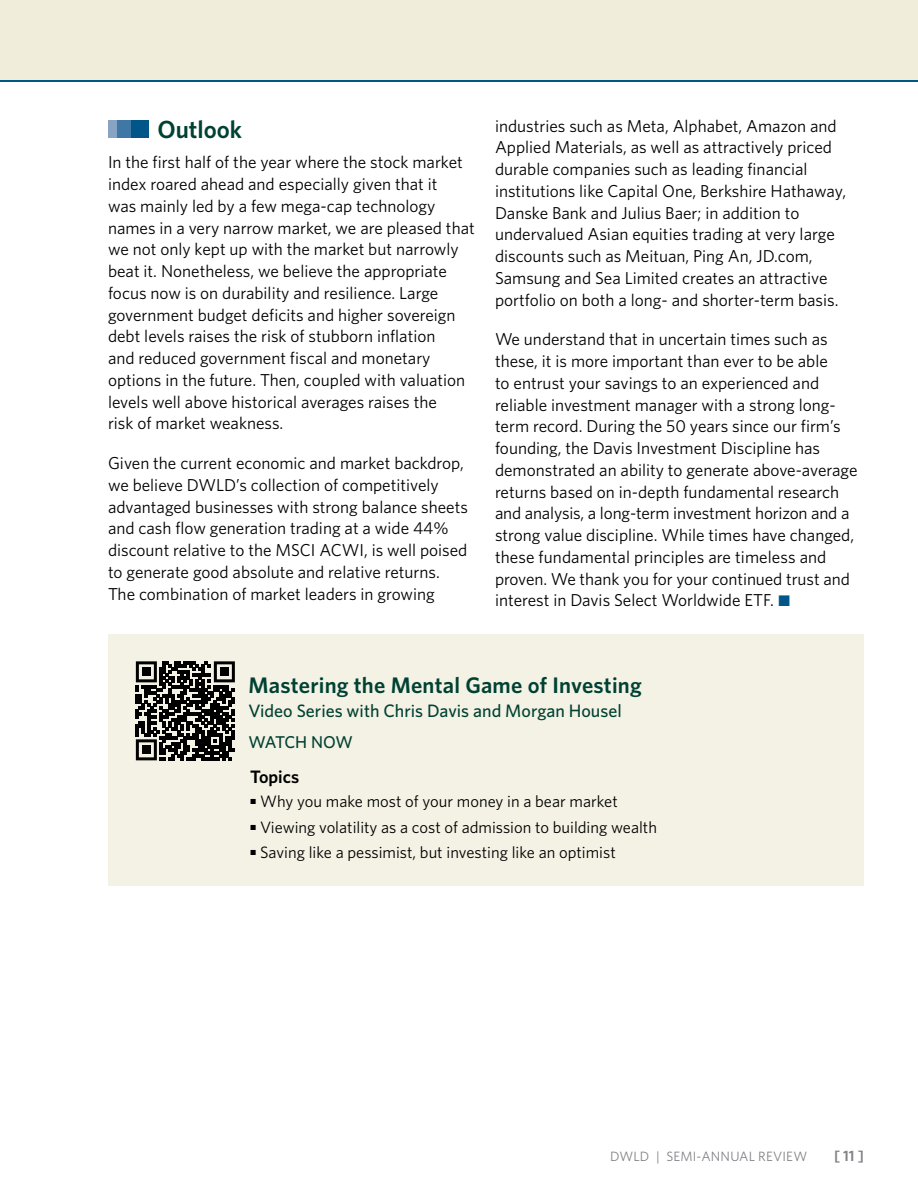
<style>
.page{position:relative;width:918px;height:1188px;background:#fff}
.page>*{position:absolute;margin:0;border:0;box-sizing:border-box;transform-origin:0 0}
.LC_Heading_4{font:600 24.75px "Whitney";color:#004133}
.t1{font:600 22.5px "Whitney";letter-spacing:.01em;color:#004133}
.t2{font:500 18px "Whitney";color:#004133}
.t3{font:600 18px "Whitney";color:#000}
.Body{font:17.25px/21.8px "Whitney";color:#000}
.t4{font:500 17.1px "Whitney";letter-spacing:-.035em;color:#004133}
.t5{font:16.5px "Whitney";color:#000}
.t6{font:600 15px "Whitney";color:#808285}
.t7{font:13.5px "Whitney";letter-spacing:.01em;color:#808285}
.s1{font-family:"Mercury Text G1";color:#005689}
</style>
<div class="page">
<div style="left:0;top:0;width:918px;height:80px;background:#f0eedb"></div>
<hr style="left:0;top:80px;width:918px;height:2px;background:#005689">
<div style="left:131px;top:120px;width:18px;height:18px;background:#005689"></div>
<div style="left:117px;top:120px;width:13px;height:18px;background:#3f78a4"></div>
<div style="left:108px;top:120px;width:9px;height:18px;background:#87a4c5"></div>
<div style="left:108px;top:634px;width:756px;height:252px;background:#f4f2e4"></div>
<div style="left:130px;top:655px;width:111px;height:111px;background:linear-gradient(to right,#f4f2e4,#f4f2e4)"></div>
<svg style="left:136px;top:661px;width:99px;height:99px"></svg>
<div style="left:142px;top:667px;width:9px;height:9px;background:#000"></div>
<div style="left:220px;top:667px;width:9px;height:9px;background:#000"></div>
<div style="left:142px;top:745px;width:9px;height:9px;background:#000"></div>
<p class="LC_Heading_4" style="left:158px;top:113px;width:86px">Outlook</p>
<p class="Body" style="left:108px;top:151px;width:368px">In the first half of the year where the stock market index roared ahead and especially given that it<br>was mainly led by a few mega-cap technology names in a very narrow market, we are pleased that we not only kept up with the market but narrowly beat it. Nonetheless, we believe the appropriate focus now is on durability and resilience. Large government budget deficits and higher sovereign debt levels raises the risk of stubborn inflation<br>and reduced government fiscal and monetary options in the future. Then, coupled with valuation levels well above historical averages raises the<br>risk of market weakness.</p>
<p class="Body" style="left:108px;top:452px;width:361px">Given the current economic and market backdrop, we believe DWLD’s collection of competitively advantaged businesses with strong balance sheets and cash flow generation trading at a wide 44% discount relative to the MSCI ACWI, is well poised to generate good absolute and relative returns.<br>The combination of market leaders in growing</p>
<p class="Body" style="left:495px;top:114px;width:353px">industries such as Meta, Alphabet, Amazon and Applied Materials, as well as attractively priced durable companies such as leading financial institutions like Capital One, Berkshire Hathaway, Danske Bank and Julius Baer; in addition to undervalued Asian equities trading at very large discounts such as Meituan, Ping An, JD.com, Samsung and Sea Limited creates an attractive portfolio on both a long- and shorter-term basis.</p>
<p class="Body" style="left:495px;top:328px;width:364px">We understand that in uncertain times such as these, it is more important than ever to be able<br>to entrust your savings to an experienced and reliable investment manager with a strong long&shy;term record. During the 50 years since our firm’s founding, the Davis Investment Discipline has demonstrated an ability to generate above-average returns based on in-depth fundamental research and analysis, a long-term investment horizon and a strong value discipline. While times have changed, these fundamental principles are timeless and proven. We thank you for your continued trust and interest in Davis Select Worldwide ETF. <span class="s1">•</span></p>
<p class="t1" style="left:249px;top:670px;width:395px">Mastering the Mental Game of Investing</p>
<h2 class="t2" style="left:249px;top:698px;width:375px">Video Series with Chris Davis and Morgan Housel</h2>
<p class="t4" style="left:249px;top:731px;width:106px">WATCH NOW</p>
<h2 class="t3" style="left:250px;top:765px;width:51px">Topics</h2>
<h2 class="t5" style="left:250px;top:791px;width:369px"><sup>•</sup> Why you make most of your money in a bear market</h2>
<h2 class="t5" style="left:250px;top:816px;width:408px"><sup>•</sup> Viewing volatility as a cost of admission to building wealth</h2>
<h2 class="t5" style="left:250px;top:842px;width:367px"><sup>•</sup> Saving like a pessimist, but investing like an optimist</h2>
<p class="t7" style="left:610px;top:1147px;width:199px">DWLD | SEMI-ANNUAL REVIEW</p>
<p class="t6" style="left:834px;top:1146px;width:31px">[ 11 ]</p>
</div>
